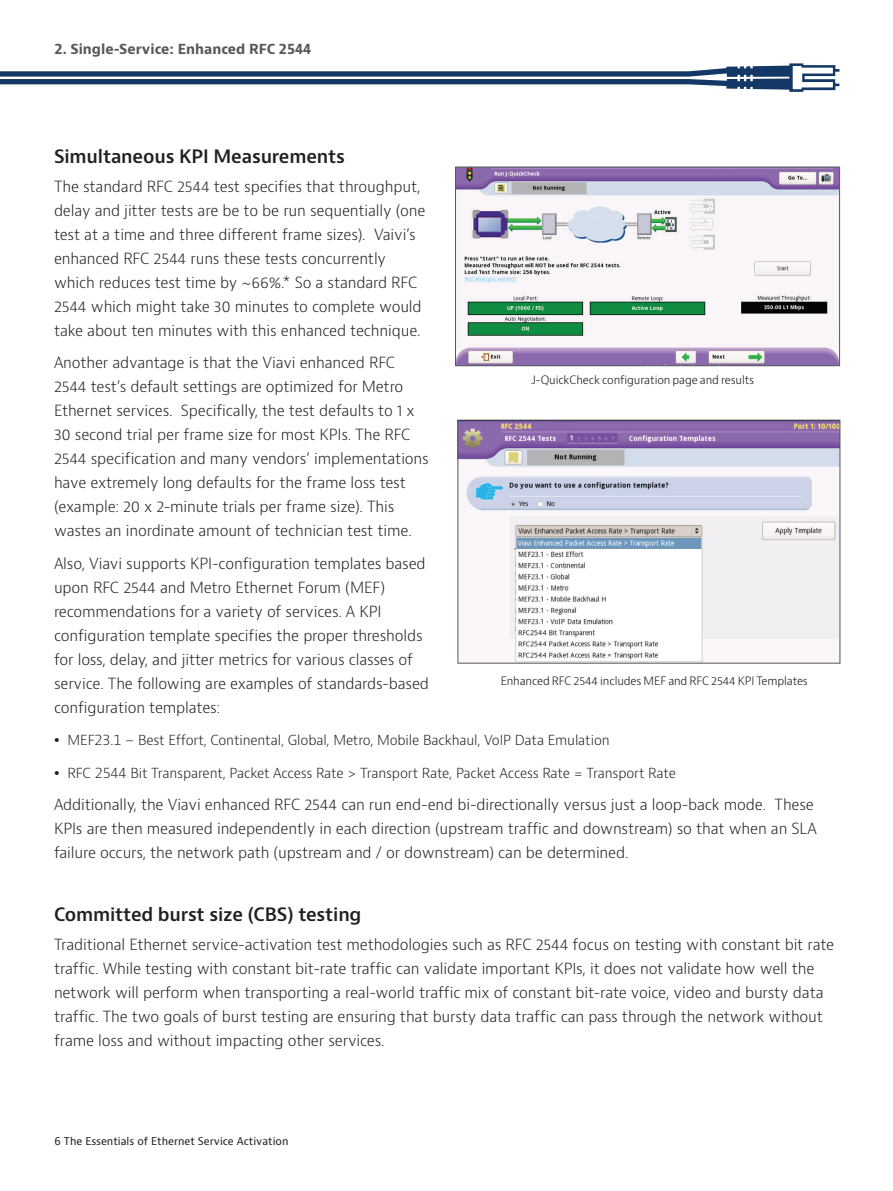
<style>
.page{position:relative;width:893px;height:1191px;background:#fff}
.page>*{position:absolute;margin:0;border:0;box-sizing:border-box;transform-origin:0 0}
.t1{font:600 18px "Bernino Sans";letter-spacing:-.01em;color:#231f20}
.t2{font:300 15px/24px "Bernino Sans";letter-spacing:-.01em;color:#231f20}
.t3{font:300 13.5px "Bernino Sans";letter-spacing:-.01em;color:#231f20}
.t4{font:700 13.5px "Bernino Sans";color:#57585a}
.t5{font:300 11.25px "Bernino Sans";letter-spacing:-.01em;color:#110a0c}
.t6{font:10.5px "Bernino Sans";color:#231f20}
</style>
<div class="page">
<svg style="left:0;top:63px;width:839px;height:29px"></svg>
<img style="left:457px;top:169px;width:381px;height:195px">
<div style="left:455px;top:167px;width:385px;height:199px;border:1px solid #57585a"></div>
<img style="left:460px;top:422px;width:378px;height:239px">
<div style="left:458px;top:420px;width:382px;height:243px;border:1px solid #57585a"></div>
<p class="t4" style="left:55px;top:40px;width:258px">2. Single-Service: Enhanced RFC 2544</p>
<p class="t1" style="left:54px;top:145px;width:293px">Simultaneous KPI Measurements</p>
<p class="t2" style="left:54px;top:174px;width:373px">The standard RFC 2544 test specifies that throughput, delay and jitter tests are be to be run sequentially (one test at a time and three different frame sizes). Vaivi’s enhanced RFC 2544 runs these tests concurrently which reduces test time by ~66%.* So a standard RFC 2544 which might take 30 minutes to complete would take about ten minutes with this enhanced technique.</p>
<p class="t2" style="left:54px;top:351px;width:376px">Another advantage is that the Viavi enhanced RFC 2544 test’s default settings are optimized for Metro Ethernet services. Specifically, the test defaults to 1 x 30 second trial per frame size for most KPIs. The RFC 2544 specification and many vendors’ implementations have extremely long defaults for the frame loss test (example: 20 x 2-minute trials per frame size). This wastes an inordinate amount of technician test time.</p>
<p class="t2" style="left:54px;top:551px;width:377px">Also, Viavi supports KPI-configuration templates based upon RFC 2544 and Metro Ethernet Forum (MEF) recommendations for a variety of services. A KPI configuration template specifies the proper thresholds for loss, delay, and jitter metrics for various classes of service. The following are examples of standards-based configuration templates:</p>
<p class="t3" style="left:54px;top:731px;width:557px">• MEF23.1 – Best Effort, Continental, Global, Metro, Mobile Backhaul, VoIP Data Emulation</p>
<p class="t3" style="left:54px;top:764px;width:623px">• RFC 2544 Bit Transparent, Packet Access Rate &gt; Transport Rate, Packet Access Rate = Transport Rate</p>
<p class="t2" style="left:54px;top:793px;width:764px">Additionally, the Viavi enhanced RFC 2544 can run end-end bi-directionally versus just a loop-back mode. These<br>KPIs are then measured independently in each direction (upstream traffic and downstream) so that when an SLA failure occurs, the network path (upstream and / or downstream) can be determined.</p>
<p class="t5" style="left:531px;top:373px;width:224px">J-QuickCheck configuration page and results</p>
<p class="t5" style="left:501px;top:673px;width:309px">Enhanced RFC 2544 includes MEF and RFC 2544 KPI Templates</p>
<p class="t1" style="left:54px;top:903px;width:309px">Committed burst size (CBS) testing</p>
<p class="t2" style="left:54px;top:932px;width:782px">Traditional Ethernet service-activation test methodologies such as RFC 2544 focus on testing with constant bit rate traffic. While testing with constant bit-rate traffic can validate important KPIs, it does not validate how well the network will perform when transporting a real-world traffic mix of constant bit-rate voice, video and bursty data traffic. The two goals of burst testing are ensuring that bursty data traffic can pass through the network without frame loss and without impacting other services.</p>
<p class="t6" style="left:55px;top:1134px;width:235px">6 The Essentials of Ethernet Service Activation</p>
</div>
